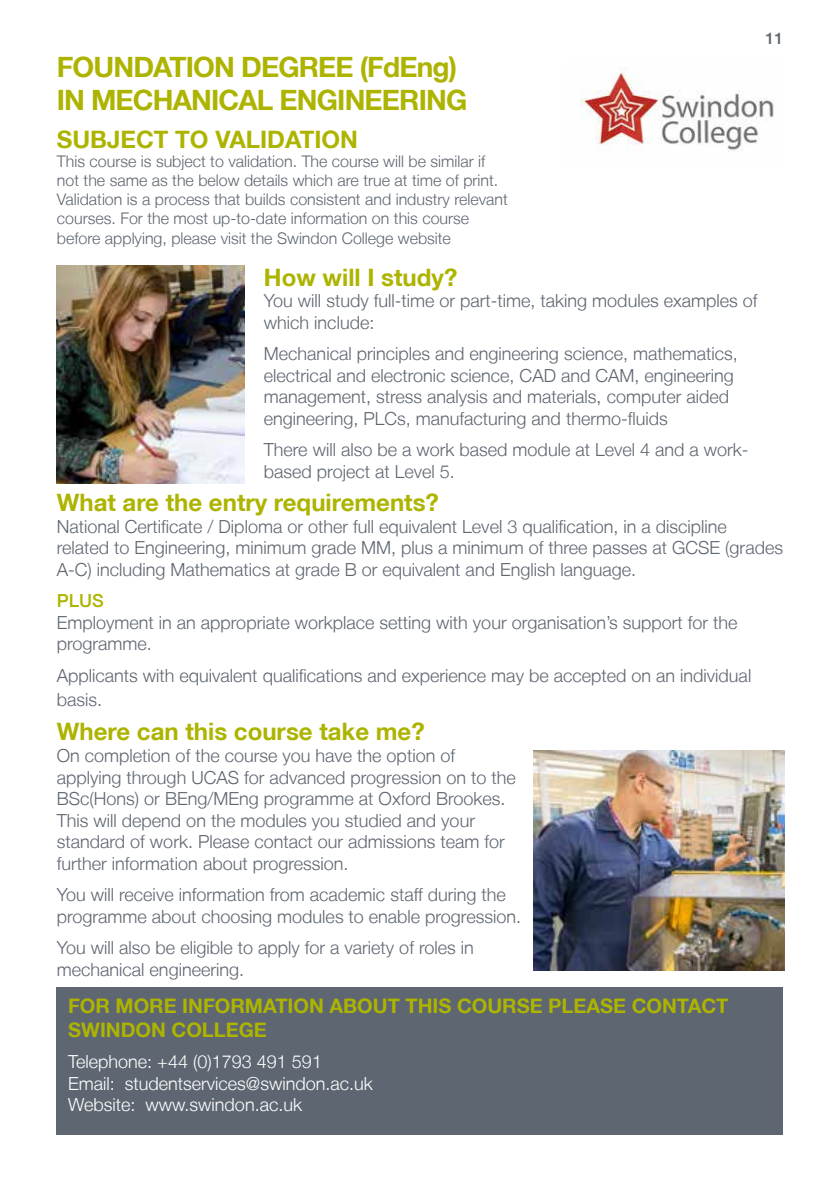
<style>
.page{position:relative;width:840px;height:1191px;background:#fff}
.page>*{position:absolute;margin:0;border:0;box-sizing:border-box;transform-origin:0 0}
.t1{font:700 28px/33.6px "Helvetica Neue LT";letter-spacing:-.03em;color:#adb400}
.t2{font:700 24px "Helvetica Neue LT";color:#adb400}
.t3{font:700 20px/24px "Helvetica Neue LT";color:#adb400}
.t4{font:300 18px/21.6px "Helvetica Neue LT";color:#5e6671}
.t5{font:300 18px/21.6px "Helvetica Neue LT";color:#fff}
.t6{font:500 18px "Helvetica Neue LT";color:#adb400}
.t7{font:300 16px/19.2px "Helvetica Neue LT";color:#5e6671}
.t8{font:500 16px "Helvetica Neue LT";color:#5e6671}
</style>
<div class="page">
<img style="left:580px;top:68px;width:194px;height:84px">
<div style="left:57px;top:986px;width:725px;height:148px;background:#5e6671"></div>
<img style="left:57px;top:265px;width:187px;height:218px">
<img style="left:533px;top:751px;width:250px;height:219px">
<h1 class="t1" style="left:57px;top:49px;width:412px">FOUNDATION DEGREE (FdEng)<br>IN MECHANICAL ENGINEERING</h1>
<h2 class="t2" style="left:57px;top:124px;width:302px">SUBJECT TO VALIDATION</h2>
<p class="t7" style="left:57px;top:151px;width:452px">This course is subject to validation. The course will be similar if not the same as the below details which are true at time of print.<br>Validation is a process that builds consistent and industry relevant courses. For the most up-to-date information on this course before applying, please visit the Swindon College website</p>
<p class="t8" style="left:765px;top:29px;width:19px">11</p>
<h2 class="t2" style="left:264px;top:262px;width:195px">How will I study?</h2>
<p class="t4" style="left:264px;top:290px;width:495px">You will study full-time or part-time, taking modules examples of which include:</p>
<p class="t4" style="left:264px;top:342px;width:475px">Mechanical principles and engineering science, mathematics, electrical and electronic science, CAD and CAM, engineering management, stress analysis and materials, computer aided engineering, PLCs, manufacturing and thermo-fluids</p>
<p class="t4" style="left:264px;top:438px;width:486px">There will also be a work based module at Level 4 and a work&shy;based project at Level 5.</p>
<h2 class="t2" style="left:57px;top:488px;width:383px">What are the entry requirements?</h2>
<p class="t4" style="left:57px;top:515px;width:727px">National Certificate / Diploma or other full equivalent Level 3 qualification, in a discipline related to Engineering, minimum grade MM, plus a minimum of three passes at GCSE (grades<br>A-C) including Mathematics at grade B or equivalent and English language.</p>
<p class="t6" style="left:57px;top:590px;width:48px">PLUS</p>
<p class="t4" style="left:57px;top:611px;width:682px">Employment in an appropriate workplace setting with your organisation’s support for the programme.</p>
<p class="t4" style="left:57px;top:663px;width:695px;line-height:24px">Applicants with equivalent qualifications and experience may be accepted on an individual basis.</p>
<h2 class="t2" style="left:57px;top:717px;width:369px">Where can this course take me?</h2>
<p class="t4" style="left:57px;top:744px;width:460px">On completion of the course you have the option of applying through UCAS for advanced progression on to the BSc(Hons) or BEng/MEng programme at Oxford Brookes.<br>This will depend on the modules you studied and your standard of work. Please contact our admissions team for further information about progression.</p>
<p class="t4" style="left:57px;top:883px;width:465px">You will receive information from academic staff during the programme about choosing modules to enable progression.</p>
<p class="t4" style="left:57px;top:936px;width:418px">You will also be eligible to apply for a variety of roles in mechanical engineering.</p>
<p class="t3" style="left:68px;top:993px;width:661px">FOR MORE INFORMATION ABOUT THIS COURSE PLEASE CONTACT<br>SWINDON COLLEGE</p>
<p class="t5" style="left:68px;top:1050px;width:306px">Telephone: +44 (0)1793 491 591<br>Email: studentservices@swindon.ac.uk<br>Website: www.swindon.ac.uk</p>
</div>
